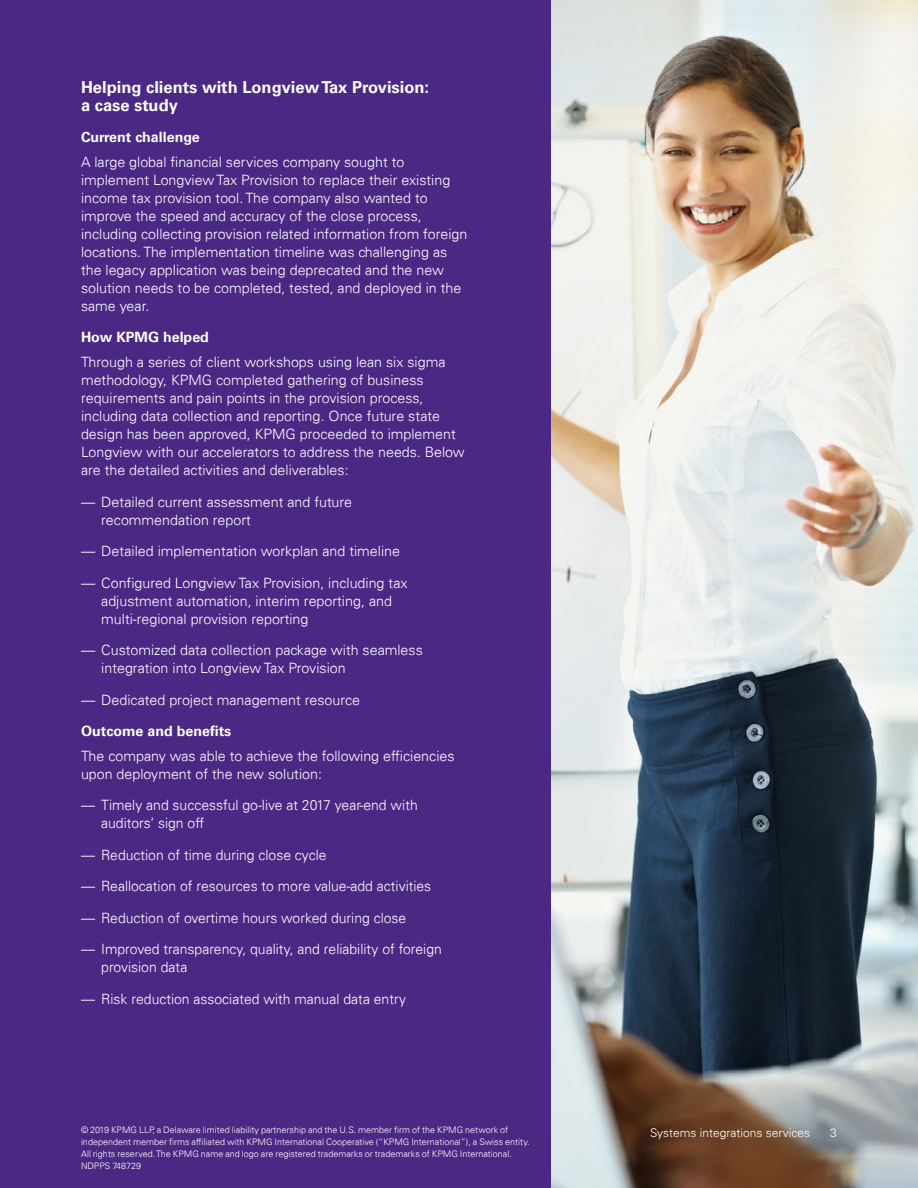
<style>
.page{position:relative;width:918px;height:1188px;background:#fff}
.page>*{position:absolute;margin:0;border:0;box-sizing:border-box;transform-origin:0 0}
.Bodycopy_10pt{font:700 16.5px/18px "Univers 65";color:#fff}
.Bullets_10pt{font:300 14.25px/18px "Univers 45";color:#fff}
.Bodycopy_10pt-2{font:300 14.25px/18px "Univers 45";color:#fff}
.Subhead_10pt{font:300 14.25px/18px "Univers 45";color:#fff}
.Subhead_10pt-2{font:700 14.25px "Univers 65";color:#fff}
.Folio_Left{font:300 12px "Univers 45";color:#fff}
.Legal_6pt{font:300 9px/12px "Univers 45";color:#fff}
</style>
<div class="page">
<div style="left:1px;top:0;width:917px;height:1188px;background:#4b2884"></div>
<img style="left:552px;top:0;width:366px;height:1188px">
<p class="Bodycopy_10pt" style="left:81px;top:79px;width:350px">Helping clients with Longview Tax Provision: a case study</p>
<p class="Subhead_10pt-2" style="left:81px;top:129px;width:120px">Current challenge</p>
<p class="Subhead_10pt" style="left:81px;top:153px;width:388px">A large global financial services company sought to implement Longview Tax Provision to replace their existing income tax provision tool. The company also wanted to improve the speed and accuracy of the close process, including collecting provision related information from foreign locations. The implementation timeline was challenging as the legacy application was being deprecated and the new solution needs to be completed, tested, and deployed in the same year.</p>
<p class="Subhead_10pt-2" style="left:81px;top:329px;width:129px">How KPMG helped</p>
<p class="Bodycopy_10pt-2" style="left:81px;top:353px;width:385px">Through a series of client workshops using lean six sigma methodology, KPMG completed gathering of business requirements and pain points in the provision process, including data collection and reporting. Once future state design has been approved, KPMG proceeded to implement Longview with our accelerators to address the needs. Below are the detailed activities and deliverables:</p>
<p class="Bullets_10pt" style="left:101px;top:493px;width:252px;text-indent:-20px">— Detailed current assessment and future recommendation report</p>
<p class="Bullets_10pt" style="left:81px;top:542px;width:321px">— Detailed implementation workplan and timeline</p>
<p class="Bullets_10pt" style="left:101px;top:574px;width:308px;text-indent:-20px">— Configured Longview Tax Provision, including tax adjustment automation, interim reporting, and multi-regional provision reporting</p>
<p class="Bullets_10pt" style="left:101px;top:641px;width:323px;text-indent:-20px">— Customized data collection package with seamless integration into Longview Tax Provision</p>
<p class="Bullets_10pt" style="left:81px;top:691px;width:281px">— Dedicated project management resource</p>
<p class="Subhead_10pt-2" style="left:81px;top:723px;width:152px">Outcome and benefits</p>
<p class="Bodycopy_10pt-2" style="left:81px;top:747px;width:375px">The company was able to achieve the following efficiencies upon deployment of the new solution:</p>
<p class="Bullets_10pt" style="left:101px;top:796px;width:318px;text-indent:-20px">— Timely and successful go-live at 2017 year-end with auditors’ sign off</p>
<p class="Bullets_10pt" style="left:81px;top:846px;width:247px">— Reduction of time during close cycle</p>
<p class="Bullets_10pt" style="left:81px;top:877px;width:352px">— Reallocation of resources to more value-add activities</p>
<p class="Bullets_10pt" style="left:81px;top:909px;width:327px">— Reduction of overtime hours worked during close</p>
<p class="Bullets_10pt" style="left:101px;top:940px;width:342px;text-indent:-20px">— Improved transparency, quality, and reliability of foreign provision data</p>
<p class="Bullets_10pt" style="left:81px;top:990px;width:327px">— Risk reduction associated with manual data entry</p>
<p class="Legal_6pt" style="left:81px;top:1124px;width:450px">© 2019 KPMG LLP, a Delaware limited liability partnership and the U.S. member firm of the KPMG network of independent member firms affiliated with KPMG International Cooperative (“KPMG International”), a Swiss entity.<br>All rights reserved. The KPMG name and logo are registered trademarks or trademarks of KPMG International.<br>NDPPS 748729</p>
<p class="Folio_Left" style="left:650px;top:1126px;width:161px">Systems integrations services</p>
<p class="Folio_Left" style="left:830px;top:1126px;width:8px">3</p>
</div>
